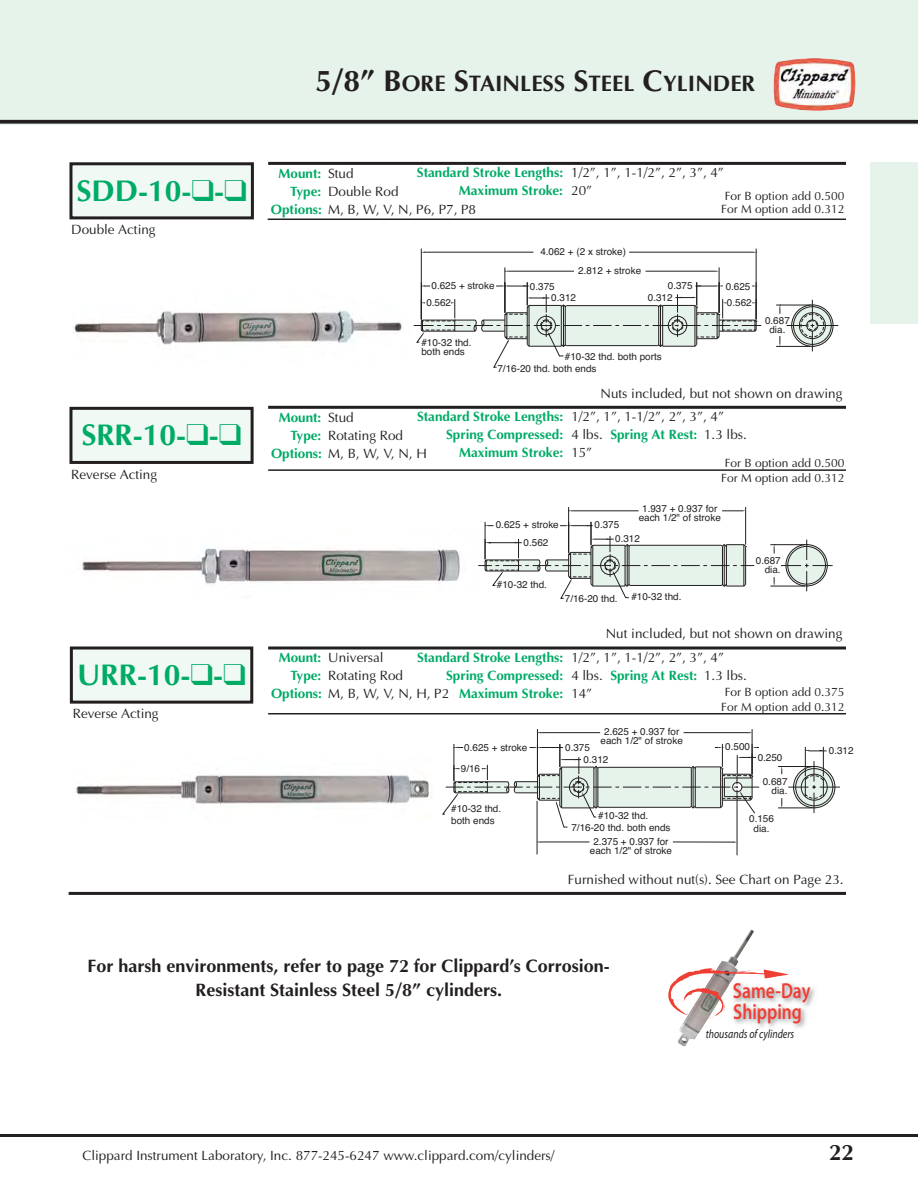
<style>
.page{position:relative;width:918px;height:1188px;background:#fff}
.page>*{position:absolute;margin:0;border:0;box-sizing:border-box;transform-origin:0 0}
.t1{font:700 30px "Optima";color:#00ab66}
.t2{font:700 22.5px "Optima";color:#231f20}
.t3{font:600 21.75px/20.5px "Myriad Pro";color:#ef3e33;scale:.81 1}
.t4{font:700 18px/24px "Optima";color:#231f20;text-align:center}
.t5{font:13.5px "Optima";color:#231f20}
.t6{font:700 13.5px/18px "Optima";color:#00ab66}
.t7{font:italic 12.3px "Myriad Pro";color:#231f20;scale:.81 1}
.t8{font:12px/15px "Optima";color:#231f20}
.t9{font:9.9px/9.1px "Helvetica";color:#231f20}
.s1{font-size:30px}
.s2{font-weight:400;color:#231f20}
.s3{font-weight:700;color:#00ab66}
</style>
<div class="page">
<div style="left:0;top:0;width:918px;height:124px;background:#e6f3eb"></div>
<hr style="left:0;top:1134px;width:918px;height:3px;background:#231f20">
<svg style="left:0;top:120px;width:918px;height:4px;background:#363333"></svg>
<div style="left:871px;top:162px;width:47px;height:162px;background:#e6f3eb"></div>
<img style="left:773px;top:58px;width:83px;height:53px">
<div style="left:71px;top:164px;width:181px;height:54px;background:#f1f9f4"></div>
<div style="left:69px;top:162px;width:185px;height:57px;border:3px solid #231f20"></div>
<hr style="left:268px;top:162px;width:578px;height:3px;background:#231f20">
<hr style="left:719px;top:267px;width:1px;height:46px;background:#231f20">
<hr style="left:505px;top:267px;width:1px;height:46px;background:#231f20">
<hr style="left:646px;top:271px;width:69px;height:1px;background:#231f20">
<hr style="left:509px;top:271px;width:65px;height:1px;background:#231f20">
<hr style="left:776px;top:346px;width:35px;height:1px;background:#231f20">
<hr style="left:776px;top:305px;width:35px;height:1px;background:#231f20">
<svg style="left:779px;top:336px;width:2px;height:10px"></svg>
<svg style="left:779px;top:305px;width:2px;height:9px"></svg>
<hr style="left:421px;top:249px;width:1px;height:70px;background:#231f20">
<hr style="left:756px;top:249px;width:1px;height:70px;background:#231f20">
<hr style="left:425px;top:252px;width:108px;height:1px;background:#231f20">
<hr style="left:629px;top:252px;width:123px;height:1px;background:#231f20">
<svg style="left:414px;top:282px;width:347px;height:86px"></svg>
<svg style="left:787px;top:300px;width:51px;height:51px"></svg>
<hr style="left:268px;top:219px;width:578px;height:1px;background:#231f20">
<div style="left:71px;top:408px;width:181px;height:54px;background:#f1f9f4"></div>
<div style="left:69px;top:407px;width:185px;height:57px;border:3px solid #231f20"></div>
<hr style="left:268px;top:406px;width:578px;height:3px;background:#231f20">
<hr style="left:745px;top:507px;width:1px;height:38px;background:#231f20">
<hr style="left:568px;top:507px;width:1px;height:46px;background:#231f20">
<hr style="left:572px;top:511px;width:67px;height:1px;background:#231f20">
<svg style="left:722px;top:510px;width:24px;height:2px"></svg>
<hr style="left:770px;top:586px;width:35px;height:1px;background:#231f20">
<hr style="left:770px;top:544px;width:35px;height:1px;background:#231f20">
<svg style="left:781px;top:540px;width:52px;height:51px"></svg>
<svg style="left:478px;top:522px;width:276px;height:77px"></svg>
<hr style="left:268px;top:469px;width:578px;height:2px;background:#231f20">
<div style="left:71px;top:648px;width:181px;height:54px;background:#f1f9f4"></div>
<div style="left:70px;top:647px;width:183px;height:57px;border:3px solid #231f20"></div>
<hr style="left:268px;top:647px;width:578px;height:3px;background:#231f20">
<hr style="left:778px;top:808px;width:34px;height:1px;background:#231f20">
<hr style="left:778px;top:766px;width:34px;height:1px;background:#231f20">
<hr style="left:752px;top:729px;width:1px;height:45px;background:#231f20">
<hr style="left:537px;top:729px;width:1px;height:45px;background:#231f20">
<hr style="left:684px;top:732px;width:65px;height:1px;background:#231f20">
<hr style="left:541px;top:732px;width:59px;height:1px;background:#231f20">
<svg style="left:781px;top:747px;width:59px;height:66px"></svg>
<svg style="left:442px;top:744px;width:317px;height:84px"></svg>
<hr style="left:737px;top:797px;width:1px;height:58px;background:#231f20">
<hr style="left:537px;top:801px;width:1px;height:53px;background:#231f20">
<hr style="left:673px;top:842px;width:61px;height:1px;background:#231f20">
<hr style="left:541px;top:842px;width:48px;height:1px;background:#231f20">
<hr style="left:268px;top:713px;width:578px;height:1px;background:#231f20">
<hr style="left:69px;top:892px;width:777px;height:3px;background:#231f20">
<img style="left:73px;top:310px;width:329px;height:35px">
<img style="left:82px;top:548px;width:379px;height:36px">
<img style="left:76px;top:774px;width:356px;height:31px">
<img style="left:677px;top:929px;width:77px;height:118px">
<img style="left:729px;top:983px;width:86px;height:52px">
<svg style="left:668px;top:968px;width:121px;height:51px"></svg>
<h2 class="t2" style="left:315px;top:74px;width:442px"><span class="s1">5/8” B</span>ORE <span class="s1">S</span>TAINLESS <span class="s1">S</span>TEEL <span class="s1">C</span>YLINDER</h2>
<h1 class="t1" style="left:77px;top:178px;width:172px">SDD-10-❑-❑</h1>
<p class="t5" style="left:71px;top:224px;width:86px">Double Acting</p>
<h1 class="t1" style="left:81px;top:423px;width:162px">SRR-10-❑-❑</h1>
<p class="t5" style="left:71px;top:469px;width:87px">Reverse Acting</p>
<h1 class="t1" style="left:77px;top:663px;width:170px">URR-10-❑-❑</h1>
<p class="t5" style="left:73px;top:708px;width:87px">Reverse Acting</p>
<p class="t6" style="left:459px;top:165px;width:267px;text-indent:-42px">Standard Stroke Lengths: <span class="s2">1/2”, 1”, 1-1/2”, 2”, 3”, 4”<br></span>Maximum Stroke: <span class="s2">20”</span></p>
<p class="t6" style="left:279px;top:165px;width:77px">Mount: <span class="s2">Stud</span></p>
<p class="t5" style="left:290px;top:186px;width:110px"><span class="s3">Type:</span> Double Rod</p>
<p class="t5" style="left:271px;top:204px;width:207px"><span class="s3">Options:</span> M, B, W, V, N, P6, P7, P8</p>
<p class="t8" style="left:721px;top:190px;width:125px;line-height:13.5px">For B option add 0.500<br>For M option add 0.312</p>
<p class="t9" style="left:426px;top:278px;width:70px;line-height:17.1px;text-indent:5px">0.625 + stroke<br>0.562</p>
<p class="t9" style="left:421px;top:339px;width:52px">#10-32 thd. both ends</p>
<p class="t9" style="left:578px;top:242px;width:65px;line-height:19.6px;text-indent:-38px">4.062 + (2 x stroke)<br>2.812 + stroke</p>
<p class="t9" style="left:551px;top:281px;width:26px;line-height:11.9px;text-indent:-21px">0.375<br>0.312</p>
<p class="t9" style="left:668px;top:282px;width:26px">0.375</p>
<p class="t9" style="left:648px;top:294px;width:26px">0.312</p>
<p class="t9" style="left:565px;top:353px;width:98px">#10-32 thd. both ports</p>
<p class="t9" style="left:497px;top:365px;width:101px">7/16-20 thd. both ends</p>
<p class="t9" style="left:726px;top:282px;width:26px">0.625</p>
<p class="t9" style="left:727px;top:298px;width:26px">0.562</p>
<p class="t9" style="left:765px;top:317px;width:26px;text-align:center">0.687 dia.</p>
<p class="t5" style="left:601px;top:388px;width:243px">Nuts included, but not shown on drawing</p>
<p class="t5" style="left:417px;top:411px;width:309px"><span class="s3">Standard Stroke Lengths:</span> 1/2”, 1”, 1-1/2”, 2”, 3”, 4”</p>
<p class="t6" style="left:446px;top:427px;width:302px">Spring Compressed: <span class="s2">4 lbs.</span> Spring At Rest: <span class="s2">1.3 lbs.</span></p>
<p class="t6" style="left:459px;top:445px;width:135px">Maximum Stroke: <span class="s2">15”</span></p>
<p class="t6" style="left:279px;top:409px;width:77px">Mount: <span class="s2">Stud</span></p>
<p class="t5" style="left:290px;top:429px;width:114px"><span class="s3">Type:</span> Rotating Rod</p>
<p class="t5" style="left:271px;top:447px;width:157px"><span class="s3">Options:</span> M, B, W, V, N, H</p>
<p class="t8" style="left:721px;top:457px;width:125px">For B option add 0.500<br>For M option add 0.312</p>
<p class="t9" style="left:524px;top:516px;width:37px;line-height:18.1px;text-indent:-28px">0.625 + stroke<br>0.562</p>
<p class="t9" style="left:497px;top:581px;width:52px">#10-32 thd.</p>
<p class="t9" style="left:639px;top:505px;width:84px;text-align:center">1.937 + 0.937 for each 1/2" of stroke</p>
<p class="t9" style="left:615px;top:519px;width:26px;line-height:14.1px;text-indent:-21px">0.375<br>0.312</p>
<p class="t9" style="left:565px;top:595px;width:54px">7/16-20 thd.</p>
<p class="t9" style="left:631px;top:593px;width:52px">#10-32 thd.</p>
<p class="t9" style="left:756px;top:557px;width:26px;text-align:right">0.687 dia.</p>
<p class="t5" style="left:606px;top:628px;width:238px">Nut included, but not shown on drawing</p>
<p class="t5" style="left:417px;top:652px;width:309px"><span class="s3">Standard Stroke Lengths:</span> 1/2”, 1”, 1-1/2”, 2”, 3”, 4”</p>
<p class="t6" style="left:446px;top:668px;width:302px">Spring Compressed: <span class="s2">4 lbs.</span> Spring At Rest: <span class="s2">1.3 lbs.</span></p>
<p class="t6" style="left:459px;top:686px;width:135px">Maximum Stroke: <span class="s2">14”</span></p>
<p class="t5" style="left:279px;top:652px;width:107px"><span class="s3">Mount:</span> Universal</p>
<p class="t5" style="left:290px;top:670px;width:114px"><span class="s3">Type:</span> Rotating Rod</p>
<p class="t5" style="left:271px;top:688px;width:180px"><span class="s3">Options:</span> M, B, W, V, N, H, P2</p>
<p class="t8" style="left:721px;top:686px;width:125px">For B option add 0.375<br>For M option add 0.312</p>
<p class="t9" style="left:601px;top:728px;width:84px;text-align:center">2.625 + 0.937 for each 1/2" of stroke</p>
<p class="t9" style="left:461px;top:738px;width:68px;line-height:20.9px;text-indent:3px">0.625 + stroke<br>9/16</p>
<p class="t9" style="left:584px;top:742px;width:26px;line-height:11.9px;text-indent:-18px">0.375<br>0.312</p>
<p class="t9" style="left:451px;top:804px;width:52px;line-height:11.9px">#10-32 thd. both ends</p>
<p class="t9" style="left:571px;top:824px;width:101px">7/16-20 thd. both ends</p>
<p class="t9" style="left:598px;top:812px;width:52px">#10-32 thd.</p>
<p class="t9" style="left:590px;top:837px;width:84px;text-align:center">2.375 + 0.937 for each 1/2" of stroke</p>
<p class="t9" style="left:725px;top:743px;width:26px">0.500</p>
<p class="t9" style="left:758px;top:754px;width:26px">0.250</p>
<p class="t9" style="left:763px;top:778px;width:26px;text-align:right">0.687 dia.</p>
<p class="t9" style="left:749px;top:815px;width:26px;line-height:9.9px;text-align:center">0.156 dia.</p>
<p class="t9" style="left:829px;top:747px;width:26px">0.312</p>
<p class="t5" style="left:568px;top:874px;width:277px">Furnished without nut(s). See Chart on Page 23.</p>
<h3 class="t4" style="left:88px;top:956px;width:524px">For harsh environments, refer to page 72 for Clippard’s Corrosion-<br>Resistant Stainless Steel 5/8” cylinders.</h3>
<h3 class="t3" style="left:733px;top:980px;width:97px">Same-Day<br>Shipping</h3>
<p class="t7" style="left:706px;top:1026px;width:111px">thousands of cylinders</p>
<p class="t5" style="left:82px;top:1150px;width:474px">Clippard Instrument Laboratory, Inc. 877-245-6247 www.clippard.com/cylinders/</p>
<h2 class="t2" style="left:829px;top:1143px;width:26px">22</h2>
</div>
